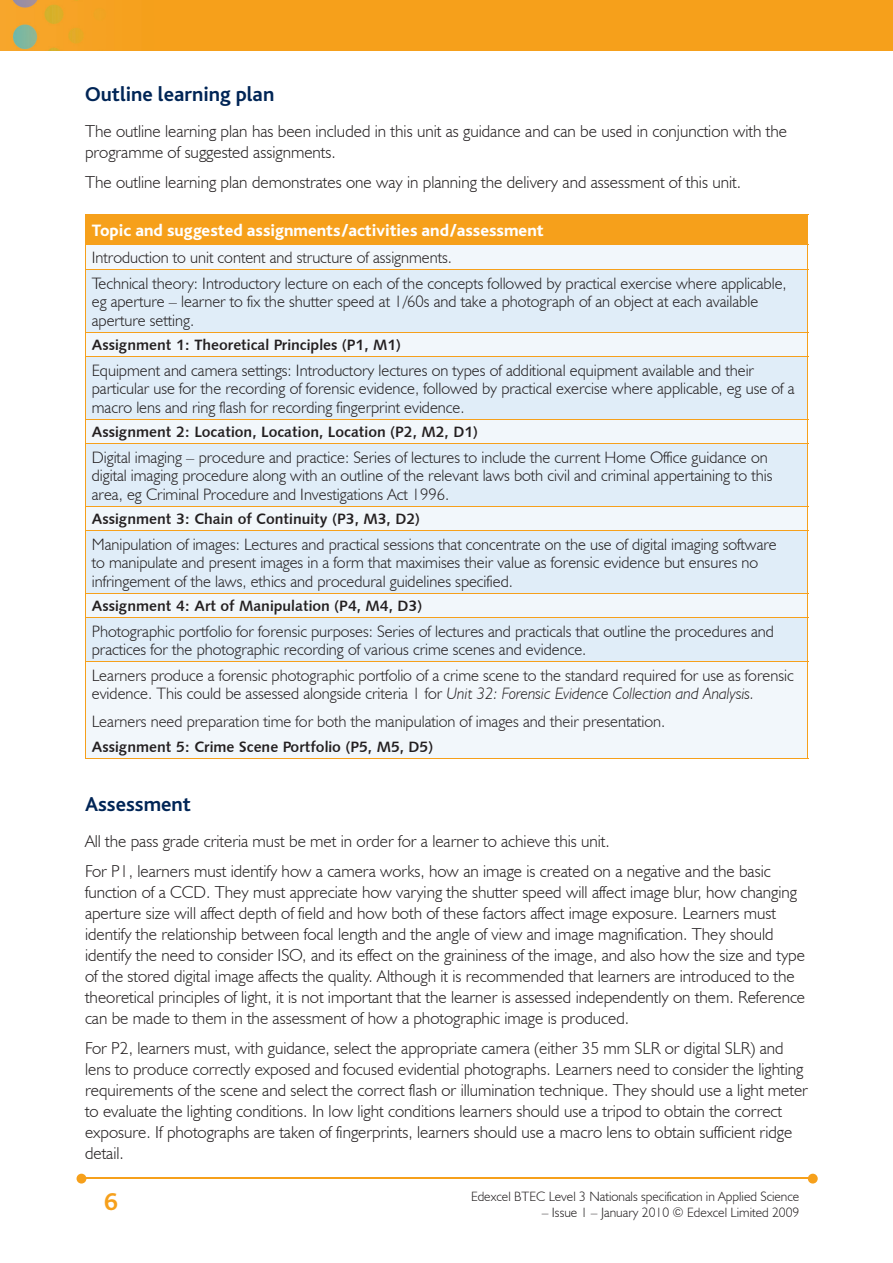
<style>
.page{position:relative;width:893px;height:1263px;background:#fff}
.page>*{position:absolute;margin:0;border:0;box-sizing:border-box;transform-origin:0 0}
.t1{font:700 25.5px "Bliss";color:#f6a01b}
.t2{font:700 21px "Bliss";color:#002556}
.t3{font:300 17.25px/21px "Humanist 521 BT";color:#231f20}
.t4{font:800 17.25px "Bliss";color:#fff}
.t5{font:300 16.5px/18.8px "Humanist 521 BT";color:#231f20}
.t6{font:15px "Humanist 531 BT Bold A";color:#231f20}
.t7{font:300 13.5px "Humanist 521 BT";color:#231f20}
.s1{font-style:italic}
</style>
<div class="page">
<img style="left:0;top:0;width:893px;height:51px">
<hr style="left:82px;top:1178px;width:728px;height:1px;background:#f6a01b">
<svg style="left:808px;top:1174px;width:10px;height:9px"></svg>
<svg style="left:77px;top:1174px;width:9px;height:9px"></svg>
<div style="left:85px;top:214px;width:723px;height:30px;background:#f6a01b"></div>
<div style="left:86px;top:245px;width:721px;height:513px;background:#f2f7fb"></div>
<svg style="left:86px;top:270px;width:721px;height:391px;fill:#e0edf8"></svg>
<hr style="left:85px;top:244px;width:723px;height:1px;background:#f6a01b">
<svg style="left:85px;top:245px;width:1px;height:24px"></svg>
<svg style="left:807px;top:245px;width:1px;height:24px"></svg>
<hr style="left:85px;top:270px;width:1px;height:62px;background:#f6a01b">
<hr style="left:807px;top:270px;width:1px;height:62px;background:#f6a01b">
<hr style="left:85px;top:269px;width:723px;height:1px;background:#f6a01b">
<svg style="left:85px;top:333px;width:1px;height:23px"></svg>
<svg style="left:807px;top:333px;width:1px;height:23px"></svg>
<hr style="left:85px;top:332px;width:723px;height:1px;background:#f6a01b">
<hr style="left:85px;top:357px;width:1px;height:62px;background:#f6a01b">
<hr style="left:807px;top:357px;width:1px;height:62px;background:#f6a01b">
<hr style="left:85px;top:356px;width:723px;height:1px;background:#f6a01b">
<svg style="left:85px;top:420px;width:1px;height:23px"></svg>
<svg style="left:807px;top:420px;width:1px;height:23px"></svg>
<hr style="left:85px;top:419px;width:723px;height:1px;background:#f6a01b">
<hr style="left:85px;top:444px;width:1px;height:62px;background:#f6a01b">
<hr style="left:807px;top:444px;width:1px;height:62px;background:#f6a01b">
<hr style="left:85px;top:443px;width:723px;height:1px;background:#f6a01b">
<svg style="left:85px;top:507px;width:1px;height:23px"></svg>
<svg style="left:807px;top:507px;width:1px;height:23px"></svg>
<hr style="left:85px;top:506px;width:723px;height:1px;background:#f6a01b">
<hr style="left:85px;top:531px;width:1px;height:62px;background:#f6a01b">
<hr style="left:807px;top:531px;width:1px;height:62px;background:#f6a01b">
<hr style="left:85px;top:530px;width:723px;height:1px;background:#f6a01b">
<svg style="left:85px;top:594px;width:1px;height:23px"></svg>
<svg style="left:807px;top:594px;width:1px;height:23px"></svg>
<hr style="left:85px;top:593px;width:723px;height:1px;background:#f6a01b">
<hr style="left:85px;top:618px;width:1px;height:43px;background:#f6a01b">
<hr style="left:807px;top:618px;width:1px;height:43px;background:#f6a01b">
<hr style="left:85px;top:617px;width:723px;height:1px;background:#f6a01b">
<hr style="left:85px;top:758px;width:723px;height:1px;background:#f6a01b">
<hr style="left:85px;top:662px;width:1px;height:96px;background:#f6a01b">
<hr style="left:807px;top:662px;width:1px;height:96px;background:#f6a01b">
<hr style="left:85px;top:661px;width:723px;height:1px;background:#f6a01b">
<p class="t2" style="left:85px;top:83px;width:191px">Outline learning plan</p>
<p class="t3" style="left:85px;top:120px;width:704px">The outline learning plan has been included in this unit as guidance and can be used in conjunction with the programme of suggested assignments.</p>
<p class="t3" style="left:85px;top:171px;width:657px">The outline learning plan demonstrates one way in planning the delivery and assessment of this unit.</p>
<p class="t4" style="left:92px;top:221px;width:453px">Topic and suggested assignments/activities and/assessment</p>
<p class="t5" style="left:92px;top:245px;width:696px;line-height:25.3px">Introduction to unit content and structure of assignments.<br>Technical theory: Introductory lecture on each of the concepts followed by practical exercise where applicable,</p>
<p class="t5" style="left:92px;top:292px;width:668px">eg aperture – learner to fix the shutter speed at 1/60s and take a photograph of an object at each available aperture setting.</p>
<p class="t6" style="left:92px;top:336px;width:311px">Assignment 1: Theoretical Principles (P1, M1)</p>
<p class="t5" style="left:92px;top:360px;width:704px">Equipment and camera settings: Introductory lectures on types of additional equipment available and their particular use for the recording of forensic evidence, followed by practical exercise where applicable, eg use of a macro lens and ring flash for recording fingerprint evidence.</p>
<p class="t6" style="left:92px;top:423px;width:388px">Assignment 2: Location, Location, Location (P2, M2, D1)</p>
<p class="t5" style="left:92px;top:447px;width:682px">Digital imaging – procedure and practice: Series of lectures to include the current Home Office guidance on digital imaging procedure along with an outline of the relevant laws both civil and criminal appertaining to this area, eg Criminal Procedure and Investigations Act 1996.</p>
<p class="t6" style="left:92px;top:510px;width:330px">Assignment 3: Chain of Continuity (P3, M3, D2)</p>
<p class="t5" style="left:92px;top:534px;width:687px">Manipulation of images: Lectures and practical sessions that concentrate on the use of digital imaging software to manipulate and present images in a form that maximises their value as forensic evidence but ensures no infringement of the laws, ethics and procedural guidelines specified.</p>
<p class="t6" style="left:92px;top:597px;width:332px">Assignment 4: Art of Manipulation (P4, M4, D3)</p>
<p class="t5" style="left:92px;top:621px;width:684px">Photographic portfolio for forensic purposes: Series of lectures and practicals that outline the procedures and practices for the photographic recording of various crime scenes and evidence.</p>
<p class="t5" style="left:92px;top:665px;width:703px">Learners produce a forensic photographic portfolio of a crime scene to the standard required for use as forensic evidence. This could be assessed alongside criteria 1 for <span class="s1">Unit 32: Forensic Evidence Collection and Analysis.</span></p>
<p class="t5" style="left:92px;top:711px;width:575px">Learners need preparation time for both the manipulation of images and their presentation.</p>
<p class="t6" style="left:92px;top:737px;width:343px">Assignment 5: Crime Scene Portfolio (P5, M5, D5)</p>
<p class="t2" style="left:85px;top:793px;width:108px">Assessment</p>
<p class="t3" style="left:85px;top:825px;width:687px;line-height:30px">All the pass grade criteria must be met in order for a learner to achieve this unit.<br>For P1, learners must identify how a camera works, how an image is created on a negative and the basic</p>
<p class="t3" style="left:85px;top:881px;width:722px">function of a CCD. They must appreciate how varying the shutter speed will affect image blur, how changing aperture size will affect depth of field and how both of these factors affect image exposure. Learners must identify the relationship between focal length and the angle of view and image magnification. They should identify the need to consider ISO, and its effect on the graininess of the image, and also how the size and type of the stored digital image affects the quality. Although it is recommended that learners are introduced to the theoretical principles of light, it is not important that the learner is assessed independently on them. Reference can be made to them in the assessment of how a photographic image is produced.</p>
<p class="t3" style="left:85px;top:1037px;width:724px">For P2, learners must, with guidance, select the appropriate camera (either 35 mm SLR or digital SLR) and lens to produce correctly exposed and focused evidential photographs. Learners need to consider the lighting requirements of the scene and select the correct flash or illumination technique. They should use a light meter to evaluate the lighting conditions. In low light conditions learners should use a tripod to obtain the correct exposure. If photographs are taken of fingerprints, learners should use a macro lens to obtain sufficient ridge detail.</p>
<h1 class="t1" style="left:104px;top:1189px;width:15px">6</h1>
<p class="t7" style="left:471px;top:1188px;width:330px">Edexcel BTEC Level 3 Nationals specification in Applied Science</p>
<p class="t7" style="left:542px;top:1204px;width:259px">– Issue 1 – January 2010 © Edexcel Limited 2009</p>
</div>
